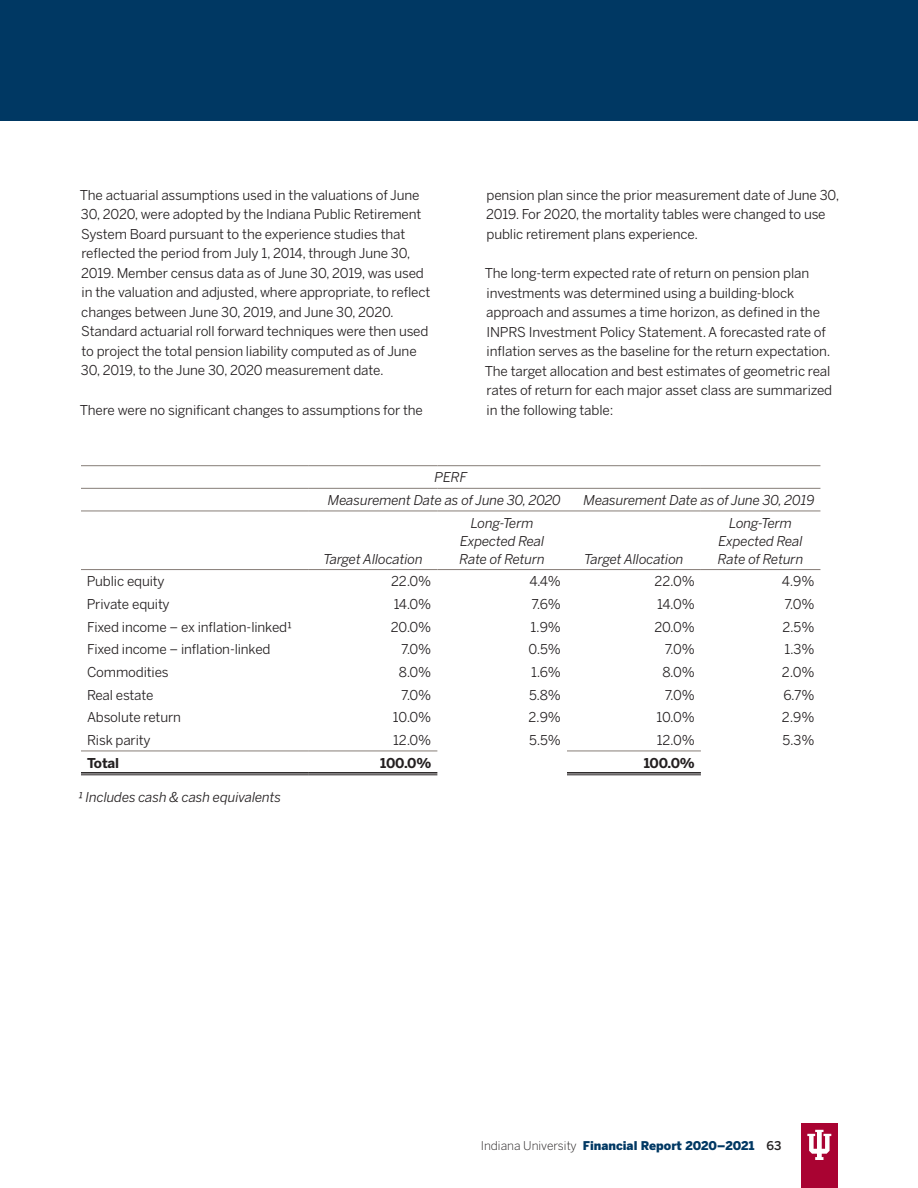
<style>
.page{position:relative;width:918px;height:1188px;background:#fff}
.page>*{position:absolute;margin:0;border:0;box-sizing:border-box;transform-origin:0 0}
.Body_cell{font:13.5px/19.5px "Benton Sans";letter-spacing:-.01em;color:#231f20}
.Header_v2{font:italic 13.5px/18px "Benton Sans";letter-spacing:-.01em;color:#231f20;text-align:center}
.italic_p{font:italic 13.5px "Benton Sans";letter-spacing:-.01em;color:#231f20}
.Footer_cell{font:700 13.5px "Benton Sans";letter-spacing:-.01em;color:#231f20}
.t1{font:900 12px "Benton Sans";color:#003863}
.s1{font-weight:300;color:#231f20}
.s2{font-weight:500;color:#231f20}
</style>
<div class="page">
<div style="left:0;top:0;width:918px;height:122px;background:#003863"></div>
<div style="left:801px;top:1124px;width:37px;height:64px;background:#a90332"></div>
<svg style="left:807px;top:1130px;width:24px;height:30px"></svg>
<hr style="left:81px;top:465px;width:228px;height:1px;background:#867d77">
<hr style="left:309px;top:465px;width:128px;height:1px;background:#867d77">
<hr style="left:437px;top:465px;width:130px;height:1px;background:#867d77">
<hr style="left:567px;top:465px;width:134px;height:1px;background:#867d77">
<hr style="left:701px;top:465px;width:119px;height:1px;background:#867d77">
<hr style="left:81px;top:488px;width:228px;height:1px;background:#867d77">
<hr style="left:309px;top:488px;width:128px;height:1px;background:#867d77">
<hr style="left:437px;top:488px;width:130px;height:1px;background:#867d77">
<hr style="left:567px;top:488px;width:134px;height:1px;background:#867d77">
<hr style="left:701px;top:488px;width:119px;height:1px;background:#867d77">
<hr style="left:81px;top:511px;width:228px;height:1px;background:#867d77">
<hr style="left:309px;top:511px;width:128px;height:1px;background:#867d77">
<hr style="left:437px;top:511px;width:130px;height:1px;background:#867d77">
<hr style="left:567px;top:511px;width:134px;height:1px;background:#867d77">
<hr style="left:701px;top:511px;width:119px;height:1px;background:#867d77">
<hr style="left:81px;top:569px;width:228px;height:1px;background:#867d77">
<hr style="left:309px;top:569px;width:128px;height:1px;background:#867d77">
<hr style="left:437px;top:569px;width:130px;height:1px;background:#867d77">
<hr style="left:567px;top:569px;width:134px;height:1px;background:#867d77">
<hr style="left:701px;top:569px;width:119px;height:1px;background:#867d77">
<hr style="left:81px;top:751px;width:228px;height:1px;background:#867d77">
<hr style="left:309px;top:751px;width:128px;height:1px;background:#867d77">
<hr style="left:567px;top:751px;width:134px;height:1px;background:#867d77">
<hr style="left:81px;top:772px;width:228px;height:2px;background:#231f20">
<hr style="left:81px;top:775px;width:228px;height:1px;background:#231f20">
<hr style="left:309px;top:772px;width:128px;height:2px;background:#231f20">
<hr style="left:309px;top:775px;width:128px;height:1px;background:#231f20">
<hr style="left:567px;top:772px;width:134px;height:2px;background:#231f20">
<hr style="left:567px;top:775px;width:134px;height:1px;background:#231f20">
<p class="Body_cell" style="left:80px;top:185px;width:352px">The actuarial assumptions used in the valuations of June 30, 2020, were adopted by the Indiana Public Retirement System Board pursuant to the experience studies that reflected the period from July 1, 2014, through June 30, 2019. Member census data as of June 30, 2019, was used in the valuation and adjusted, where appropriate, to reflect changes between June 30, 2019, and June 30, 2020.<br>Standard actuarial roll forward techniques were then used to project the total pension liability computed as of June 30, 2019, to the June 30, 2020 measurement date.</p>
<p class="Body_cell" style="left:80px;top:400px;width:345px">There were no significant changes to assumptions for the</p>
<p class="Body_cell" style="left:486px;top:185px;width:355px">pension plan since the prior measurement date of June 30,<br>2019. For 2020, the mortality tables were changed to use public retirement plans experience.</p>
<p class="Body_cell" style="left:485px;top:264px;width:349px">The long-term expected rate of return on pension plan investments was determined using a building-block approach and assumes a time horizon, as defined in the INPRS Investment Policy Statement. A forecasted rate of inflation serves as the baseline for the return expectation.<br>The target allocation and best estimates of geometric real rates of return for each major asset class are summarized in the following table:</p>
<p class="Header_v2" style="left:435px;top:468px;width:34px">PERF</p>
<p class="Header_v2" style="left:328px;top:491px;width:235px">Measurement Date as of June 30, 2020</p>
<p class="Header_v2" style="left:584px;top:491px;width:232px">Measurement Date as of June 30, 2019</p>
<p class="Header_v2" style="left:323px;top:550px;width:101px">Target Allocation</p>
<p class="Header_v2" style="left:459px;top:514px;width:87px">Long-Term<br>Expected Real<br>Rate of Return</p>
<p class="Header_v2" style="left:584px;top:550px;width:101px">Target Allocation</p>
<p class="Header_v2" style="left:718px;top:514px;width:87px">Long-Term<br>Expected Real<br>Rate of Return</p>
<p class="Body_cell" style="left:87px;top:572px;width:79px">Public equity</p>
<p class="Body_cell" style="left:391px;top:572px;width:42px">22.0%</p>
<p class="Body_cell" style="left:529px;top:572px;width:33px">4.4%</p>
<p class="Body_cell" style="left:655px;top:572px;width:42px">22.0%</p>
<p class="Body_cell" style="left:782px;top:572px;width:34px">4.9%</p>
<p class="Body_cell" style="left:87px;top:594px;width:84px">Private equity</p>
<p class="Body_cell" style="left:394px;top:594px;width:39px">14.0%</p>
<p class="Body_cell" style="left:531px;top:594px;width:31px">7.6%</p>
<p class="Body_cell" style="left:657px;top:594px;width:39px">14.0%</p>
<p class="Body_cell" style="left:784px;top:594px;width:32px">7.0%</p>
<p class="Body_cell" style="left:87px;top:617px;width:206px">Fixed income – ex inflation-linked¹</p>
<p class="Body_cell" style="left:391px;top:617px;width:42px">20.0%</p>
<p class="Body_cell" style="left:531px;top:617px;width:32px">1.9%</p>
<p class="Body_cell" style="left:654px;top:617px;width:42px">20.0%</p>
<p class="Body_cell" style="left:782px;top:617px;width:34px">2.5%</p>
<p class="Body_cell" style="left:87px;top:640px;width:185px">Fixed income – inflation-linked</p>
<p class="Body_cell" style="left:401px;top:640px;width:32px">7.0%</p>
<p class="Body_cell" style="left:529px;top:640px;width:34px">0.5%</p>
<p class="Body_cell" style="left:665px;top:640px;width:32px">7.0%</p>
<p class="Body_cell" style="left:784px;top:640px;width:32px">1.3%</p>
<p class="Body_cell" style="left:87px;top:662px;width:83px">Commodities</p>
<p class="Body_cell" style="left:399px;top:662px;width:34px">8.0%</p>
<p class="Body_cell" style="left:531px;top:662px;width:31px">1.6%</p>
<p class="Body_cell" style="left:662px;top:662px;width:34px">8.0%</p>
<p class="Body_cell" style="left:782px;top:662px;width:34px">2.0%</p>
<p class="Body_cell" style="left:87px;top:685px;width:68px">Real estate</p>
<p class="Body_cell" style="left:401px;top:685px;width:32px">7.0%</p>
<p class="Body_cell" style="left:529px;top:685px;width:33px">5.8%</p>
<p class="Body_cell" style="left:665px;top:685px;width:32px">7.0%</p>
<p class="Body_cell" style="left:784px;top:685px;width:32px">6.7%</p>
<p class="Body_cell" style="left:87px;top:708px;width:96px">Absolute return</p>
<p class="Body_cell" style="left:393px;top:708px;width:40px">10.0%</p>
<p class="Body_cell" style="left:529px;top:708px;width:34px">2.9%</p>
<p class="Body_cell" style="left:656px;top:708px;width:40px">10.0%</p>
<p class="Body_cell" style="left:782px;top:708px;width:34px">2.9%</p>
<p class="Body_cell" style="left:87px;top:730px;width:65px">Risk parity</p>
<p class="Body_cell" style="left:393px;top:730px;width:40px">12.0%</p>
<p class="Body_cell" style="left:529px;top:730px;width:33px">5.5%</p>
<p class="Body_cell" style="left:657px;top:730px;width:40px">12.0%</p>
<p class="Body_cell" style="left:783px;top:730px;width:33px">5.3%</p>
<p class="Footer_cell" style="left:87px;top:754px;width:34px">Total</p>
<p class="Footer_cell" style="left:380px;top:754px;width:53px">100.0%</p>
<p class="Footer_cell" style="left:644px;top:754px;width:53px">100.0%</p>
<p class="italic_p" style="left:78px;top:789px;width:205px">¹ Includes cash &amp; cash equivalents</p>
<p class="t1" style="left:481px;top:1138px;width:302px"><span class="s1">Indiana University</span> Financial Report 2020–2021 <span class="s2">63</span></p>
</div>
